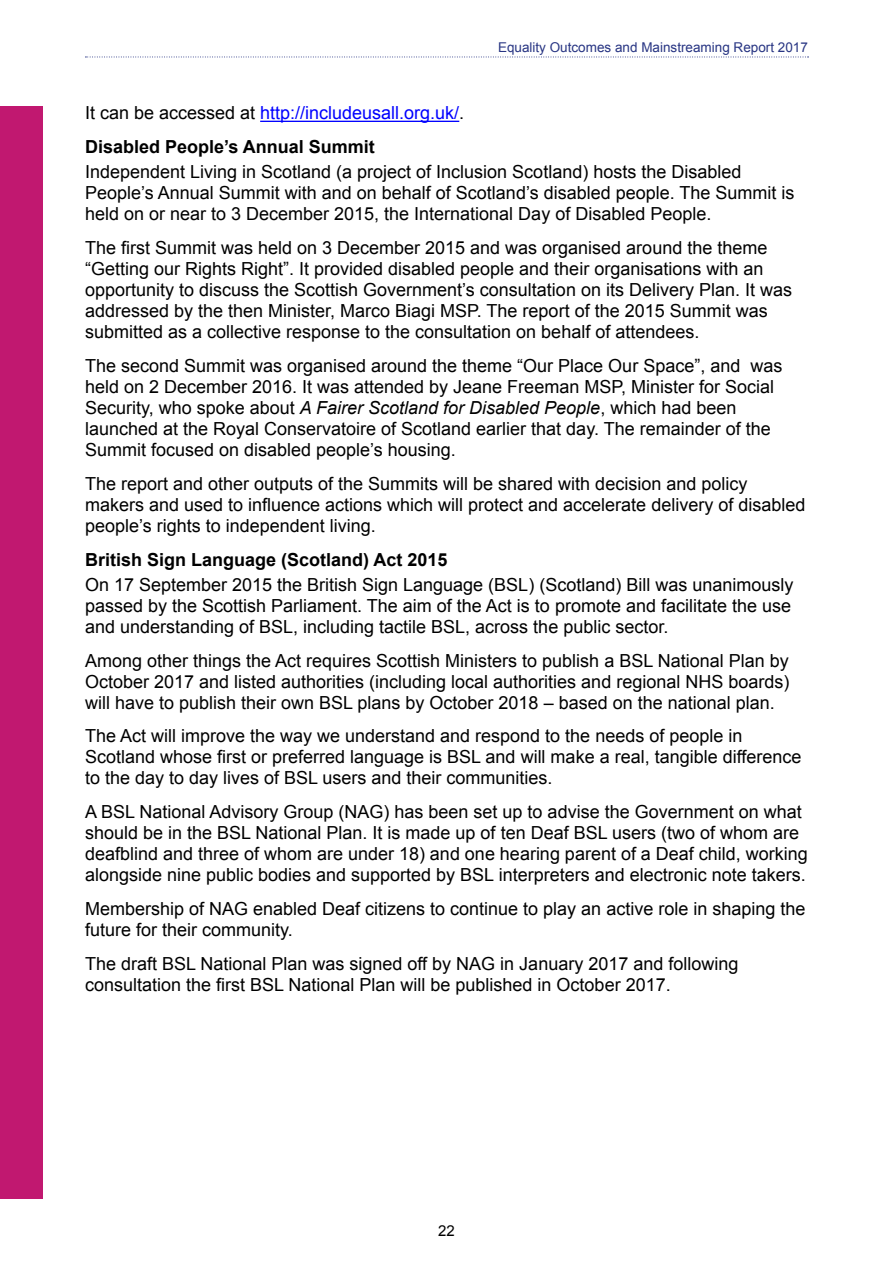
<style>
.page{position:relative;width:893px;height:1263px;background:#fff}
.page>*{position:absolute;margin:0;border:0;box-sizing:border-box;transform-origin:0 0}
.t1{font:18px/21px "Arial";color:#000}
.t2{font:700 18px/33.8px "Arial";color:#000}
.t3{font:15px "Arial";color:#000}
.t4{font:13.5px "Arial";color:#283583}
.s1{font-weight:400}
.s2{font-weight:400;color:#00f}
.s3{font-style:italic}
</style>
<div class="page">
<svg style="left:85px;top:57px;width:723px;height:1px"></svg>
<div style="left:0;top:106px;width:43px;height:1093px;background:#c11870"></div>
<hr style="left:260px;top:121px;width:199px;height:1px;background:#00f">
<p class="t4" style="left:498px;top:39px;width:311px">Equality Outcomes and Mainstreaming Report 2017</p>
<p class="t2" style="left:85px;top:97px;width:381px"><span class="s1">It can be accessed at</span> <span class="s2">http://includeusall.org.uk/</span><span class="s1">.<br></span>Disabled People’s Annual Summit</p>
<p class="t1" style="left:85px;top:162px;width:711px">Independent Living in Scotland (a project of Inclusion Scotland) hosts the Disabled<br>People’s Annual Summit with and on behalf of Scotland’s disabled people. The Summit is held on or near to 3 December 2015, the International Day of Disabled People.</p>
<p class="t1" style="left:85px;top:238px;width:708px">The first Summit was held on 3 December 2015 and was organised around the theme “Getting our Rights Right”. It provided disabled people and their organisations with an opportunity to discuss the Scottish Government’s consultation on its Delivery Plan. It was addressed by the then Minister, Marco Biagi MSP. The report of the 2015 Summit was submitted as a collective response to the consultation on behalf of attendees.</p>
<p class="t1" style="left:85px;top:355px;width:699px">The second Summit was organised around the theme “Our Place Our Space”, and was held on 2 December 2016. It was attended by Jeane Freeman MSP, Minister for Social Security, who spoke about <span class="s3">A Fairer Scotland for Disabled People</span>, which had been launched at the Royal Conservatoire of Scotland earlier that day. The remainder of the Summit focused on disabled people’s housing.</p>
<p class="t1" style="left:85px;top:473px;width:722px">The report and other outputs of the Summits will be shared with decision and policy makers and used to influence actions which will protect and accelerate delivery of disabled people’s rights to independent living.</p>
<p class="t2" style="left:85px;top:543px;width:364px">British Sign Language (Scotland) Act 2015</p>
<p class="t1" style="left:85px;top:574px;width:710px">On 17 September 2015 the British Sign Language (BSL) (Scotland) Bill was unanimously passed by the Scottish Parliament. The aim of the Act is to promote and facilitate the use and understanding of BSL, including tactile BSL, across the public sector.</p>
<p class="t1" style="left:85px;top:650px;width:706px;text-align:justify">Among other things the Act requires Scottish Ministers to publish a BSL National Plan by October 2017 and listed authorities (including local authorities and regional NHS boards) will have to publish their own BSL plans by October 2018 – based on the national plan.</p>
<p class="t1" style="left:85px;top:726px;width:718px">The Act will improve the way we understand and respond to the needs of people in<br>Scotland whose first or preferred language is BSL and will make a real, tangible difference to the day to day lives of BSL users and their communities.</p>
<p class="t1" style="left:85px;top:801px;width:724px">A BSL National Advisory Group (NAG) has been set up to advise the Government on what should be in the BSL National Plan. It is made up of ten Deaf BSL users (two of whom are deafblind and three of whom are under 18) and one hearing parent of a Deaf child, working alongside nine public bodies and supported by BSL interpreters and electronic note takers.</p>
<p class="t1" style="left:85px;top:898px;width:722px">Membership of NAG enabled Deaf citizens to continue to play an active role in shaping the future for their community.</p>
<p class="t1" style="left:85px;top:953px;width:655px">The draft BSL National Plan was signed off by NAG in January 2017 and following consultation the first BSL National Plan will be published in October 2017.</p>
<p class="t3" style="left:438px;top:1220px;width:18px">22</p>
</div>
